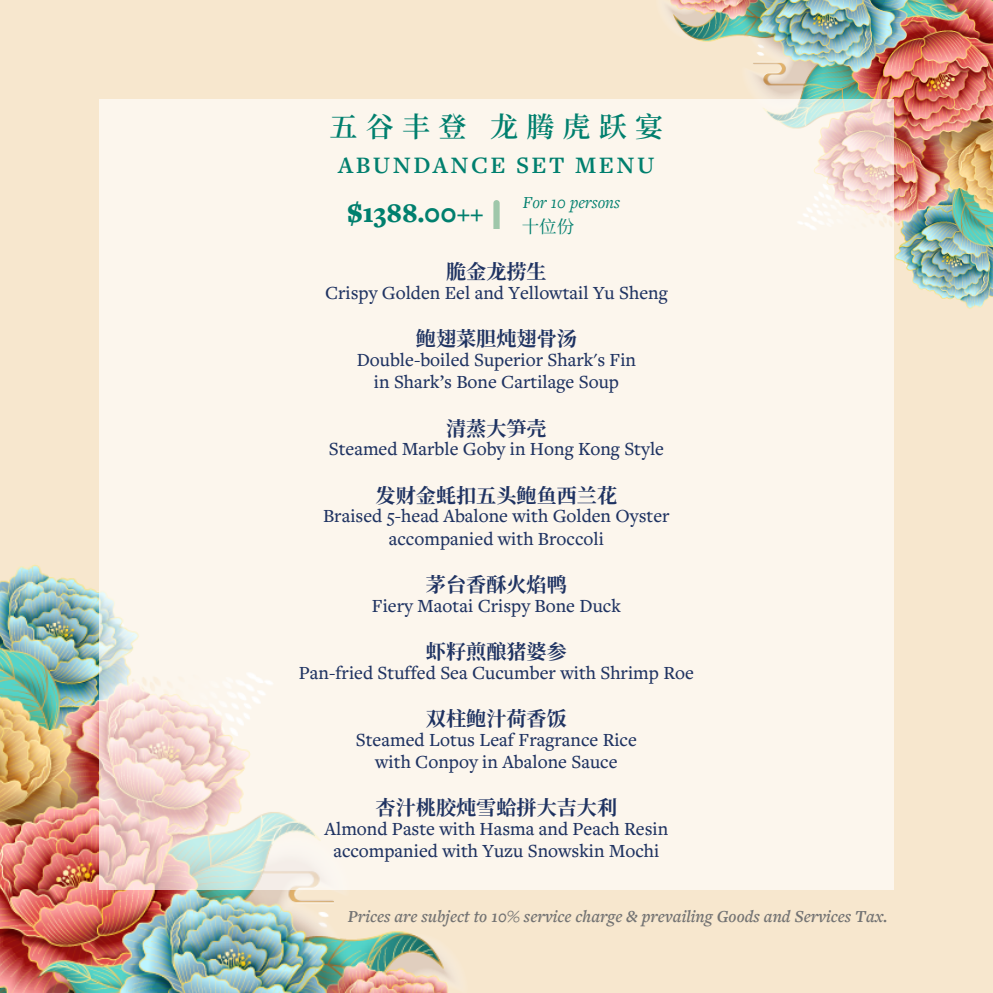
<style>
.page{position:relative;width:993px;height:993px;background:#fff}
.page>*{position:absolute;margin:0;border:0;box-sizing:border-box;transform-origin:0 0}
.t1{font:900 28px "Freight Text Pro";color:#007f6e}
.t2{font:600 28px "Noto Serif SC";letter-spacing:.295em;color:#007f6e}
.t3{font:600 24.5px "Freight Text Pro";letter-spacing:.1em;color:#007f6e}
.t4{font:700 20.12px "Noto Serif SC";color:#1f3362}
.t5{font:500 19.25px "Freight Text Pro";color:#1f3362}
.t6{font:italic 600 17.5px "Freight Text Pro";color:#737373}
.t7{font:italic 17.5px "Freight Text Pro";color:#007f6e}
.t8{font:17.5px "Noto Serif SC";color:#007f6e}
</style>
<div class="page">
<div style="left:0;top:0;width:992px;height:992px;background:#f7e7ce"></div>
<img style="left:0;top:564px;width:483px;height:428px">
<img style="left:668px;top:0;width:324px;height:325px">
<div style="left:99px;top:99px;width:794px;height:790px;background:#fcf6ed"></div>
<svg style="left:493px;top:200px;width:6px;height:29px"></svg>
<p class="t2" style="left:329px;top:104px;width:335px">五谷丰登 龙腾虎跃宴</p>
<p class="t3" style="left:338px;top:155px;width:318px">ABUNDANCE SET MENU</p>
<p class="t1" style="left:346px;top:201px;width:138px">$1388.00++</p>
<p class="t7" style="left:522px;top:195px;width:99px">For 10 persons</p>
<p class="t8" style="left:521px;top:213px;width:54px">十位份</p>
<p class="t4" style="left:446px;top:256px;width:101px">脆金龙捞生</p>
<p class="t5" style="left:325px;top:285px;width:344px">Crispy Golden Eel and Yellowtail Yu Sheng</p>
<p class="t4" style="left:416px;top:323px;width:162px">鲍翅菜胆炖翅骨汤</p>
<p class="t5" style="left:356px;top:352px;width:281px">Double-boiled Superior Shark's Fin</p>
<p class="t5" style="left:374px;top:374px;width:246px">in Shark’s Bone Cartilage Soup</p>
<p class="t4" style="left:446px;top:412px;width:102px">清蒸大笋壳</p>
<p class="t5" style="left:328px;top:441px;width:337px">Steamed Marble Goby in Hong Kong Style</p>
<p class="t4" style="left:375px;top:479px;width:243px">发财金蚝扣五头鲍鱼西兰花</p>
<p class="t5" style="left:323px;top:508px;width:348px">Braised 5-head Abalone with Golden Oyster</p>
<p class="t5" style="left:389px;top:530px;width:216px">accompanied with Broccoli</p>
<p class="t4" style="left:426px;top:568px;width:142px">茅台香酥火焰鸭</p>
<p class="t5" style="left:372px;top:597px;width:250px">Fiery Maotai Crispy Bone Duck</p>
<p class="t4" style="left:426px;top:635px;width:142px">虾籽煎酿猪婆参</p>
<p class="t5" style="left:299px;top:664px;width:396px">Pan-fried Stuffed Sea Cucumber with Shrimp Roe</p>
<p class="t4" style="left:426px;top:702px;width:142px">双柱鲍汁荷香饭</p>
<p class="t5" style="left:356px;top:731px;width:282px">Steamed Lotus Leaf Fragrance Rice</p>
<p class="t5" style="left:375px;top:753px;width:244px">with Conpoy in Abalone Sauce</p>
<p class="t4" style="left:375px;top:791px;width:243px">杏汁桃胶炖雪蛤拼大吉大利</p>
<p class="t5" style="left:324px;top:820px;width:345px">Almond Paste with Hasma and Peach Resin</p>
<p class="t5" style="left:333px;top:843px;width:327px">accompanied with Yuzu Snowskin Mochi</p>
<p class="t6" style="left:348px;top:909px;width:541px">Prices are subject to 10% service charge &amp; prevailing Goods and Services Tax.</p>
</div>
